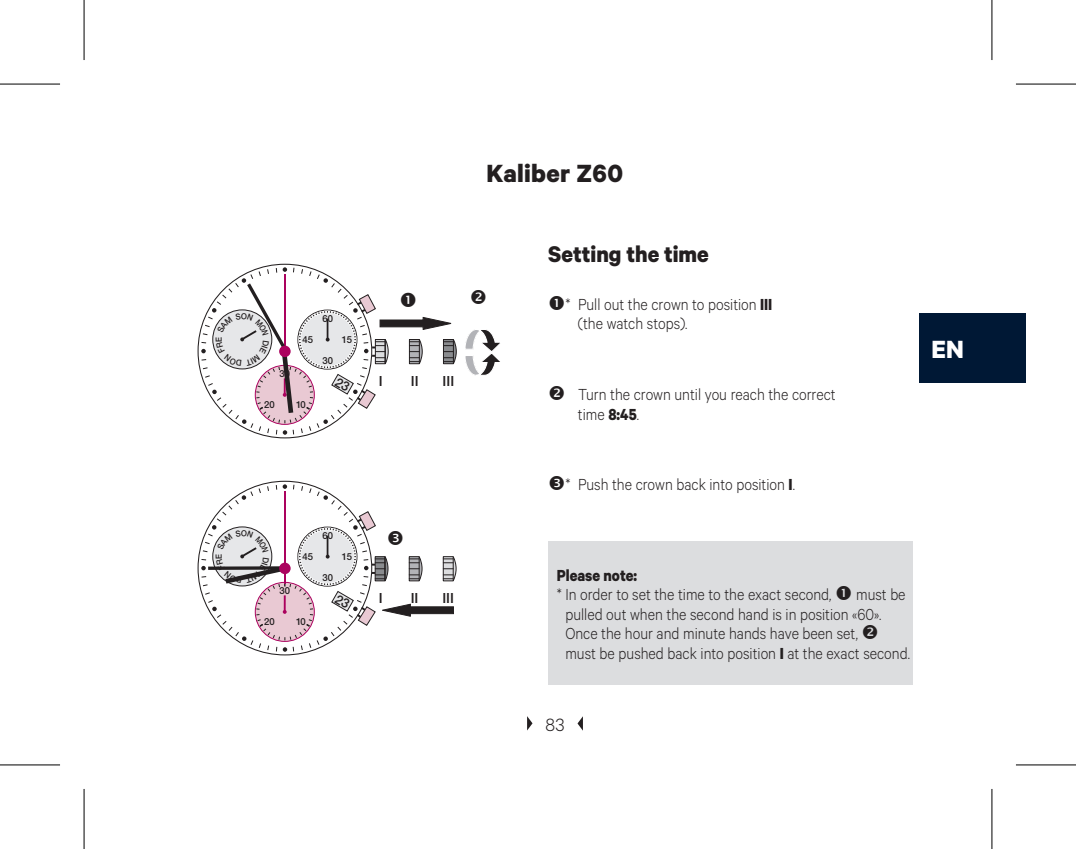
<style>
.page{position:relative;width:1076px;height:849px;background:#fff}
.page>*{position:absolute;margin:0;border:0;box-sizing:border-box;transform-origin:0 0}
.t1{font:700 28px "Calibre";letter-spacing:.01em;color:#231f20}
.t2{font:700 28px "Calibre";color:#fff}
.t3{font:700 25.6px "Calibre";color:#231f20;scale:.95 1}
.t4{font:300 20px "Calibre";color:#231f20}
.t5{font:300 18px/19.6px "Calibre";color:#231f20;scale:.9 1}
.t6{font:700 18px "Calibre";color:#231f20;scale:.9 1}
.t7{font:500 14px "Helvetica Neue";color:#231f20}
.s1{font-weight:700}
</style>
<div class="page">
<svg style="left:527px;top:716px;width:5px;height:14px"></svg>
<svg style="left:577px;top:717px;width:5px;height:13px"></svg>
<svg style="left:465px;top:329px;width:35px;height:47px"></svg>
<div style="left:548px;top:541px;width:364px;height:143px;background:#dcdddf"></div>
<div style="left:919px;top:312px;width:106px;height:70px;background:#001835"></div>
<svg style="left:0;top:765px;width:60px;height:1px"></svg>
<svg style="left:1016px;top:765px;width:59px;height:1px"></svg>
<div style="left:989px;top:0;width:5px;height:60px;background:#929292"></div>
<div style="left:989px;top:788px;width:5px;height:60px;background:#929292"></div>
<hr style="left:0;top:83px;width:60px;height:2px;background:#000">
<hr style="left:1015px;top:83px;width:60px;height:2px;background:#000">
<hr style="left:0;top:764px;width:60px;height:1px;background:#000">
<hr style="left:1015px;top:764px;width:60px;height:1px;background:#000">
<hr style="left:83px;top:0;width:2px;height:60px;background:#000">
<hr style="left:83px;top:788px;width:2px;height:60px;background:#000">
<hr style="left:990px;top:0;width:2px;height:60px;background:#000">
<hr style="left:990px;top:788px;width:2px;height:60px;background:#000">
<svg style="left:200px;top:483px;width:256px;height:169px"></svg>
<svg style="left:200px;top:267px;width:257px;height:168px"></svg>
<p class="t7" style="left:378px;top:369px;width:5px">I</p>
<p class="t7" style="left:411px;top:369px;width:9px">II</p>
<p class="t7" style="left:442px;top:369px;width:13px">III</p>
<p class="t7" style="left:378px;top:586px;width:5px">I</p>
<p class="t7" style="left:410px;top:586px;width:9px">II</p>
<p class="t7" style="left:442px;top:586px;width:13px">III</p>
<h1 class="t1" style="left:486px;top:156px;width:138px">Kaliber Z60</h1>
<h2 class="t3" style="left:548px;top:239px;width:170px">Setting the time</h2>
<p class="t5" style="left:578px;top:294px;width:217px;text-indent:-12px">* Pull out the crown to position <span class="s1">III </span>(the watch stops).</p>
<p class="t5" style="left:578px;top:384px;width:288px">Turn the crown until you reach the correct time <span class="s1">8:45</span>.</p>
<p class="t5" style="left:565px;top:474px;width:256px">* Push the crown back into position <span class="s1">I</span>.</p>
<h1 class="t2" style="left:931px;top:332px;width:34px">EN</h1>
<p class="t6" style="left:556px;top:564px;width:91px">Please note:</p>
<p class="t5" style="left:556px;top:584px;width:307px">* In order to set the time to the exact second,</p>
<p class="t5" style="left:565px;top:584px;width:384px;text-indent:290px">must be pulled out when the second hand is in position «60».<br>Once the hour and minute hands have been set,<br>must be pushed back into position <span class="s1">I</span> at the exact second.</p>
<p class="t4" style="left:545px;top:713px;width:20px">83</p>
</div>
